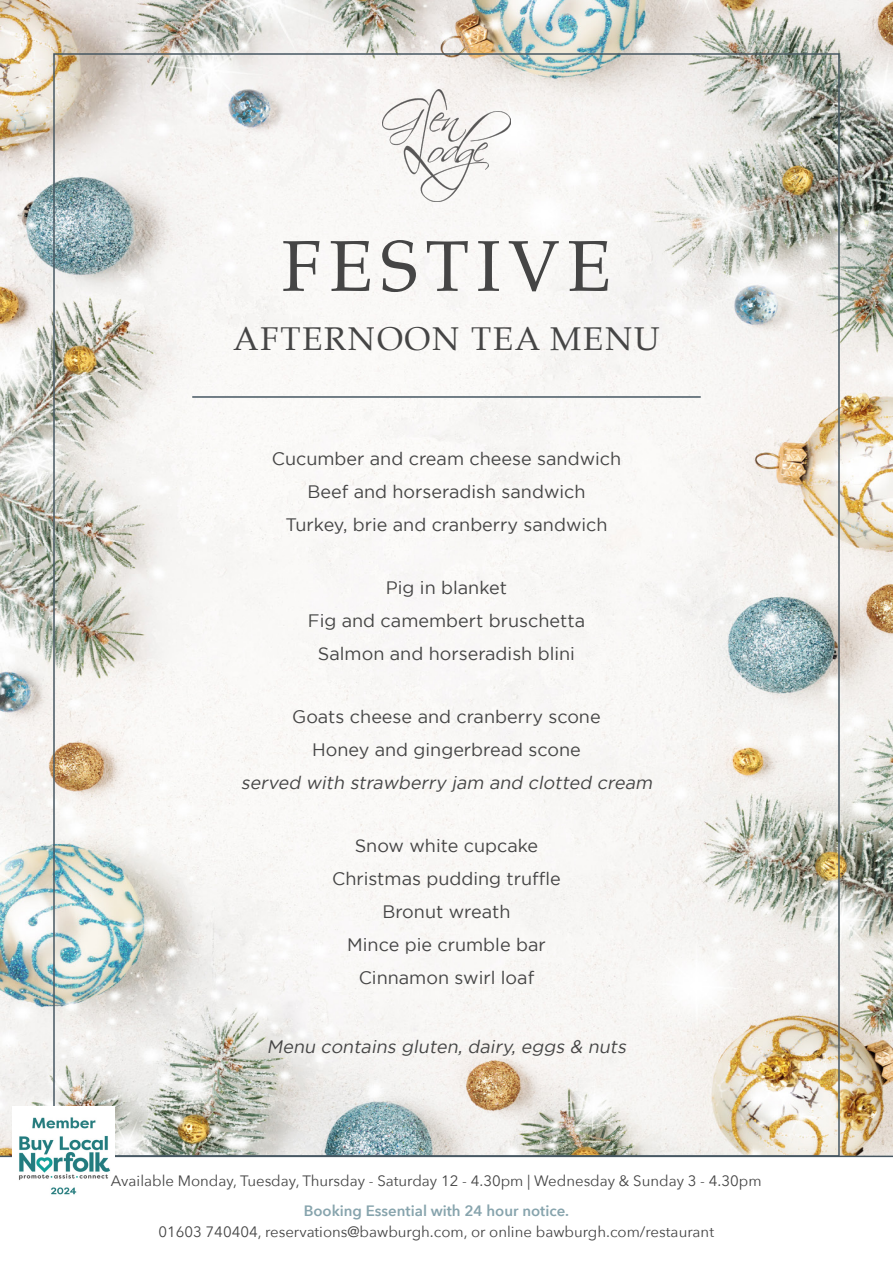
<style>
.page{position:relative;width:893px;height:1263px;background:#fff}
.page>*{position:absolute;margin:0;border:0;box-sizing:border-box;transform-origin:0 0}
.t1{font:72px "Palatino";letter-spacing:.1em;color:#454545}
.t2{font:33px "Palatino";letter-spacing:.05em;color:#454545}
.t3{font:18px/33px "Gotham";color:#454545;text-align:center}
.t4{font:italic 18px "Gotham";color:#454545}
.t5{font:15px "Avenir Next";color:#454545}
.t6{font:600 15px "Avenir Next";color:#87a4ad}
</style>
<div class="page">
<img style="left:0;top:0;width:893px;height:1155px">
<img style="left:382px;top:89px;width:129px;height:112px">
<hr style="left:0;top:1155px;width:893px;height:2px;background:#465762">
<img style="left:13px;top:1107px;width:102px;height:88px">
<hr style="left:192px;top:396px;width:509px;height:2px;background:#465762">
<h1 class="t1" style="left:282px;top:207px;width:331px">FESTIVE</h1>
<h2 class="t2" style="left:233px;top:312px;width:428px">AFTERNOON TEA MENU</h2>
<p class="t3" style="left:272px;top:442px;width:351px">Cucumber and cream cheese sandwich<br>Beef and horseradish sandwich<br>Turkey, brie and cranberry sandwich</p>
<p class="t3" style="left:308px;top:571px;width:279px">Pig in blanket<br>Fig and camembert bruschetta<br>Salmon and horseradish blini</p>
<p class="t3" style="left:292px;top:700px;width:310px">Goats cheese and cranberry scone<br>Honey and gingerbread scone</p>
<p class="t4" style="left:241px;top:772px;width:416px">served with strawberry jam and clotted cream</p>
<p class="t3" style="left:332px;top:829px;width:230px">Snow white cupcake<br>Christmas pudding truffle<br>Bronut wreath<br>Mince pie crumble bar<br>Cinnamon swirl loaf</p>
<p class="t4" style="left:267px;top:1036px;width:364px">Menu contains gluten, dairy, eggs &amp; nuts</p>
<p class="t5" style="left:111px;top:1168px;width:652px">Available Monday, Tuesday, Thursday - Saturday 12 - 4.30pm | Wednesday &amp; Sunday 3 - 4.30pm</p>
<p class="t6" style="left:304px;top:1198px;width:267px">Booking Essential with 24 hour notice.</p>
<p class="t5" style="left:158px;top:1219px;width:557px">01603 740404, reservations@bawburgh.com, or online bawburgh.com/restaurant</p>
</div>
